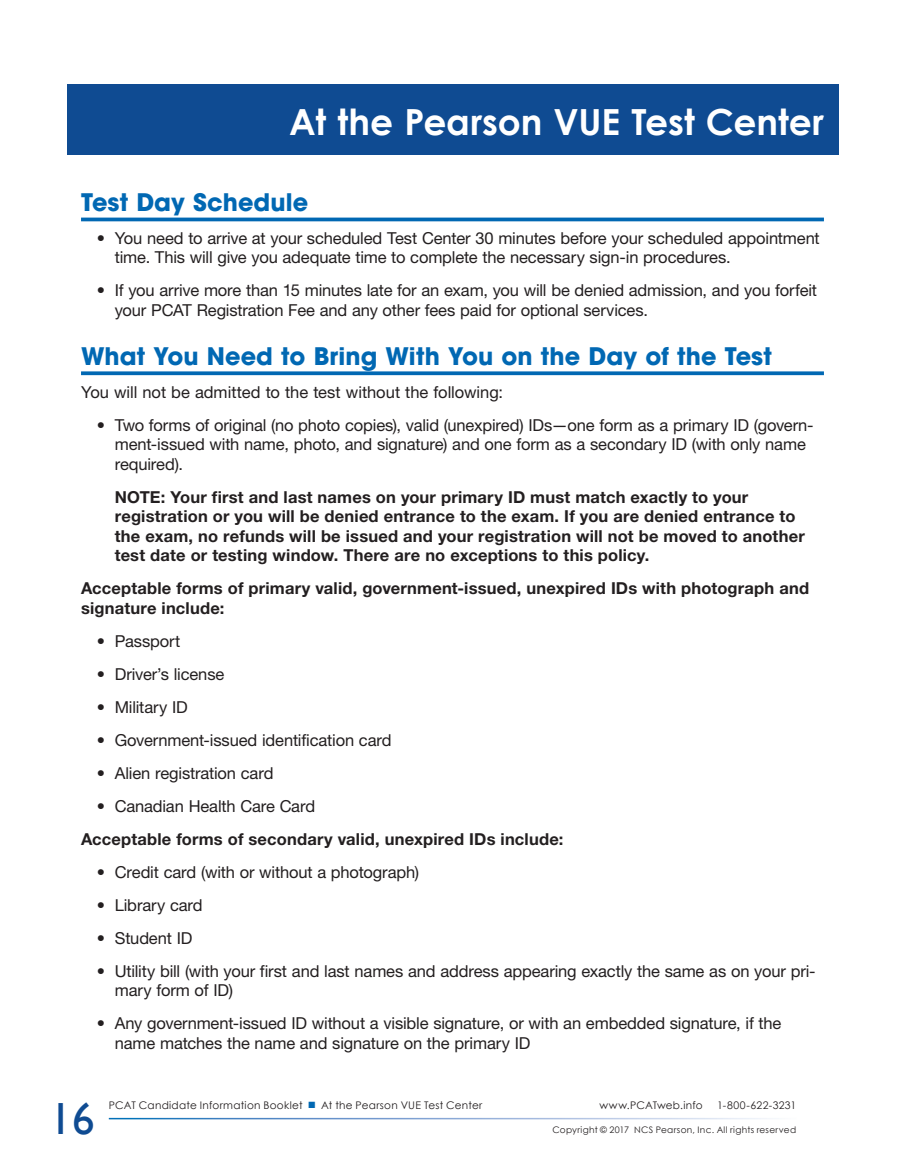
<style>
.page{position:relative;width:905px;height:1175px;background:#fff}
.page>*{position:absolute;margin:0;border:0;box-sizing:border-box;transform-origin:0 0}
.t1{font:45px "Gill Sans";color:#0f4b92}
.t2{font:700 36px "Century Gothic";color:#fff}
.t3{font:700 24px "ITC Avant Garde Std";letter-spacing:.005em;color:#0168b3}
.t4{font:16.5px/19.5px "Helvetica Neue LT Std";letter-spacing:-.01em;color:#231f20}
.t5{font:700 16.5px/19.5px "Helvetica Neue LT Std";letter-spacing:.01em;color:#231f20}
.t6{font:10.5px "Century Gothic";letter-spacing:.025em;color:#231f20}
.t7{font:9px "Century Gothic";letter-spacing:.035em;color:#231f20}
.s1{color:#0168b3}
</style>
<div class="page">
<div style="left:67px;top:84px;width:771px;height:71px;background:#0f4b92"></div>
<hr style="left:81px;top:218px;width:743px;height:3px;background:#0168b3">
<svg style="left:81px;top:371px;width:743px;height:4px;fill:#0168b3"></svg>
<h2 class="t2" style="left:289px;top:99px;width:536px">At the Pearson VUE Test Center</h2>
<h3 class="t3" style="left:81px;top:186px;width:229px">Test Day Schedule</h3>
<p class="t4" style="left:115px;top:228px;width:706px;text-indent:-18px">• You need to arrive at your scheduled Test Center 30 minutes before your scheduled appointment time. This will give you adequate time to complete the necessary sign-in procedures.</p>
<p class="t4" style="left:115px;top:280px;width:703px;text-indent:-18px">• If you arrive more than 15 minutes late for an exam, you will be denied admission, and you forfeit your PCAT Registration Fee and any other fees paid for optional services.</p>
<h3 class="t3" style="left:81px;top:340px;width:692px">What You Need to Bring With You on the Day of the Test</h3>
<p class="t4" style="left:81px;top:382px;width:423px">You will not be admitted to the test without the following:</p>
<p class="t4" style="left:115px;top:415px;width:700px;text-indent:-18px">• Two forms of original (no photo copies), valid (unexpired) IDs—one form as a primary ID (govern&shy;ment-issued with name, photo, and signature) and one form as a secondary ID (with only name required).</p>
<p class="t5" style="left:115px;top:487px;width:691px">NOTE: Your first and last names on your primary ID must match exactly to your registration or you will be denied entrance to the exam. If you are denied entrance to the exam, no refunds will be issued and your registration will not be moved to another test date or testing window. There are no exceptions to this policy.</p>
<p class="t5" style="left:81px;top:578px;width:729px">Acceptable forms of primary valid, government-issued, unexpired IDs with photograph and signature include:</p>
<p class="t4" style="left:97px;top:631px;width:85px">• Passport</p>
<p class="t4" style="left:97px;top:664px;width:129px">• Driver’s license</p>
<p class="t4" style="left:97px;top:697px;width:93px">• Military ID</p>
<p class="t4" style="left:97px;top:730px;width:296px">• Government-issued identification card</p>
<p class="t4" style="left:97px;top:763px;width:178px">• Alien registration card</p>
<p class="t4" style="left:97px;top:796px;width:220px">• Canadian Health Care Card</p>
<p class="t5" style="left:81px;top:829px;width:484px">Acceptable forms of secondary valid, unexpired IDs include:</p>
<p class="t4" style="left:97px;top:862px;width:324px">• Credit card (with or without a photograph)</p>
<p class="t4" style="left:97px;top:895px;width:108px">• Library card</p>
<p class="t4" style="left:97px;top:928px;width:97px">• Student ID</p>
<p class="t4" style="left:115px;top:961px;width:702px;text-indent:-18px">• Utility bill (with your first and last names and address appearing exactly the same as on your pri&shy;mary form of ID)</p>
<p class="t4" style="left:115px;top:1013px;width:668px;text-indent:-18px">• Any government-issued ID without a visible signature, or with an embedded signature, if the name matches the name and signature on the primary ID</p>
<h1 class="t1" style="left:50px;top:1092px;width:46px">16</h1>
<p class="t6" style="left:109px;top:1099px;width:375px">PCAT Candidate Information Booklet <span class="s1">■</span> At the Pearson VUE Test Center</p>
<p class="t6" style="left:599px;top:1099px;width:105px">www.PCATweb.info</p>
<p class="t6" style="left:717px;top:1099px;width:80px">1-800-622-3231</p>
<p class="t7" style="left:552px;top:1123px;width:245px">Copyright © 2017 NCS Pearson, Inc. All rights reserved</p>
</div>
